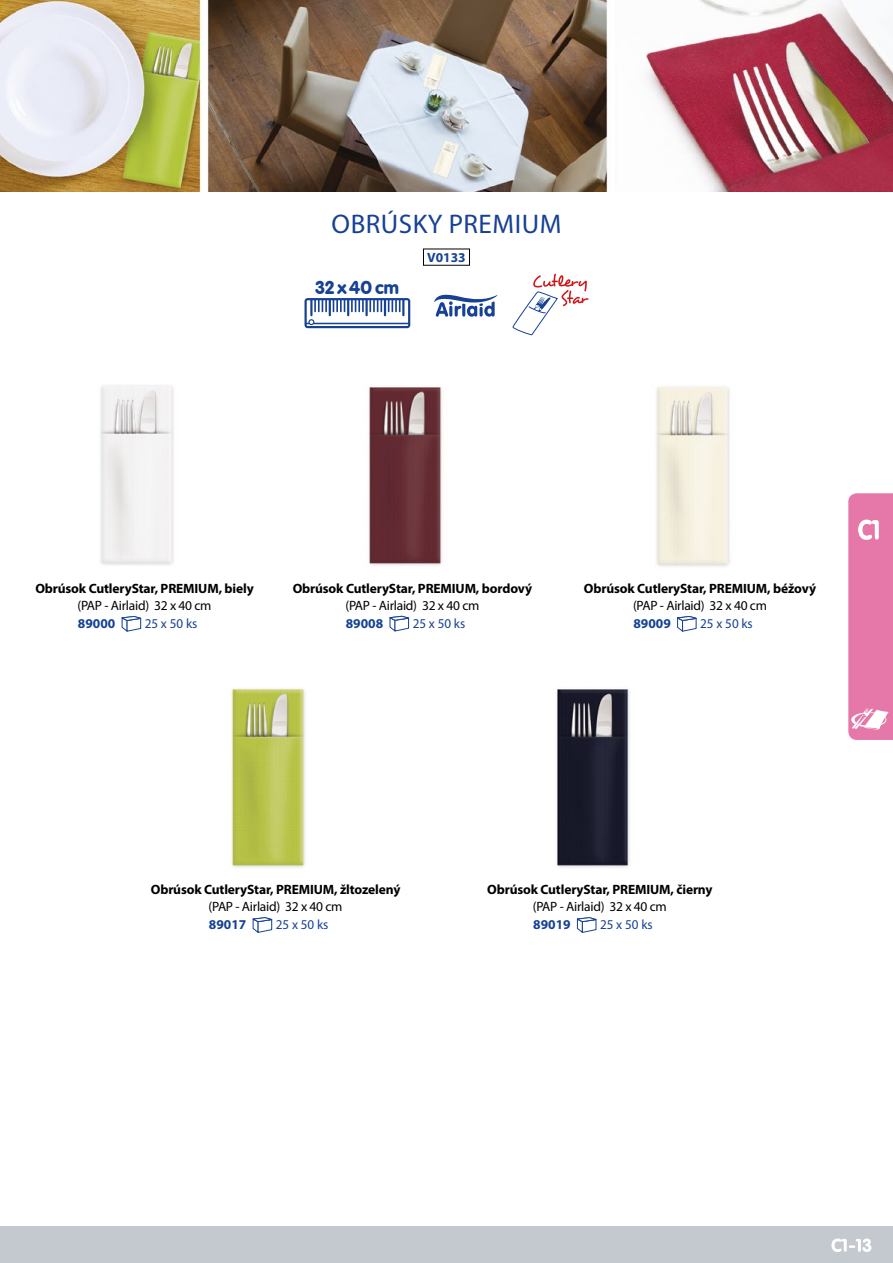
<style>
.page{position:relative;width:893px;height:1263px;background:#fff}
.page>*{position:absolute;margin:0;border:0;box-sizing:border-box;transform-origin:0 0}
.t1{font:27px "Myriad Pro";letter-spacing:.02em;color:#164194}
.t2{font:18px "VAG Rounded BT";letter-spacing:.08em;color:#164194}
.t3{font:700 13.5px "Myriad Pro";letter-spacing:-.01em;color:#000}
.t4{font:13.5px "Myriad Pro";letter-spacing:-.02em;color:#000}
.t5{font:13.5px "Myriad Pro";color:#164194}
.t6{font:700 13.5px "Myriad Pro";color:#164194}
</style>
<div class="page">
<div style="left:0;top:1226px;width:893px;height:37px;background:#c4c8cf"></div>
<img style="left:0;top:0;width:893px;height:191px">
<svg style="left:121px;top:616px;width:21px;height:16px"></svg>
<img style="left:100px;top:385px;width:74px;height:180px">
<svg style="left:389px;top:616px;width:21px;height:16px"></svg>
<img style="left:369px;top:387px;width:74px;height:179px">
<svg style="left:677px;top:616px;width:20px;height:16px"></svg>
<img style="left:656px;top:386px;width:74px;height:181px">
<svg style="left:252px;top:917px;width:21px;height:16px"></svg>
<img style="left:231px;top:688px;width:75px;height:180px">
<svg style="left:576px;top:917px;width:21px;height:16px"></svg>
<img style="left:557px;top:689px;width:73px;height:179px">
<svg style="left:434px;top:294px;width:64px;height:23px"></svg>
<svg style="left:512px;top:274px;width:76px;height:62px"></svg>
<svg style="left:304px;top:298px;width:106px;height:30px"></svg>
<svg style="left:831px;top:1238px;width:40px;height:14px"></svg>
<svg style="left:848px;top:493px;width:45px;height:247px;background:#e780ae"></svg>
<h1 class="t1" style="left:332px;top:207px;width:231px">OBRÚSKY PREMIUM</h1>
<p class="t6" style="left:427px;top:249px;width:40px">V0133</p>
<h2 class="t2" style="left:315px;top:276px;width:86px">32x40cm</h2>
<p class="t3" style="left:35px;top:580px;width:220px">Obrúsok CutleryStar, PREMIUM, biely</p>
<p class="t3" style="left:293px;top:579px;width:241px">Obrúsok CutleryStar, PREMIUM, bordový</p>
<p class="t3" style="left:584px;top:580px;width:234px">Obrúsok CutleryStar, PREMIUM, béžový</p>
<p class="t4" style="left:78px;top:597px;width:135px">(PAP - Airlaid) 32 x 40 cm</p>
<p class="t4" style="left:345px;top:597px;width:135px">(PAP - Airlaid) 32 x 40 cm</p>
<p class="t4" style="left:633px;top:597px;width:135px">(PAP - Airlaid) 32 x 40 cm</p>
<p class="t6" style="left:78px;top:615px;width:39px">89000</p>
<p class="t5" style="left:145px;top:615px;width:54px">25 x 50 ks</p>
<p class="t6" style="left:346px;top:614px;width:39px">89008</p>
<p class="t5" style="left:413px;top:615px;width:54px">25 x 50 ks</p>
<p class="t6" style="left:633px;top:615px;width:39px">89009</p>
<p class="t5" style="left:700px;top:615px;width:54px">25 x 50 ks</p>
<p class="t3" style="left:151px;top:881px;width:251px">Obrúsok CutleryStar, PREMIUM, žltozelený</p>
<p class="t3" style="left:487px;top:881px;width:227px">Obrúsok CutleryStar, PREMIUM, čierny</p>
<p class="t4" style="left:209px;top:898px;width:135px">(PAP - Airlaid) 32 x 40 cm</p>
<p class="t4" style="left:533px;top:898px;width:135px">(PAP - Airlaid) 32 x 40 cm</p>
<p class="t6" style="left:209px;top:916px;width:39px">89017</p>
<p class="t5" style="left:276px;top:916px;width:54px">25 x 50 ks</p>
<p class="t6" style="left:533px;top:916px;width:39px">89019</p>
<p class="t5" style="left:600px;top:916px;width:54px">25 x 50 ks</p>
</div>
